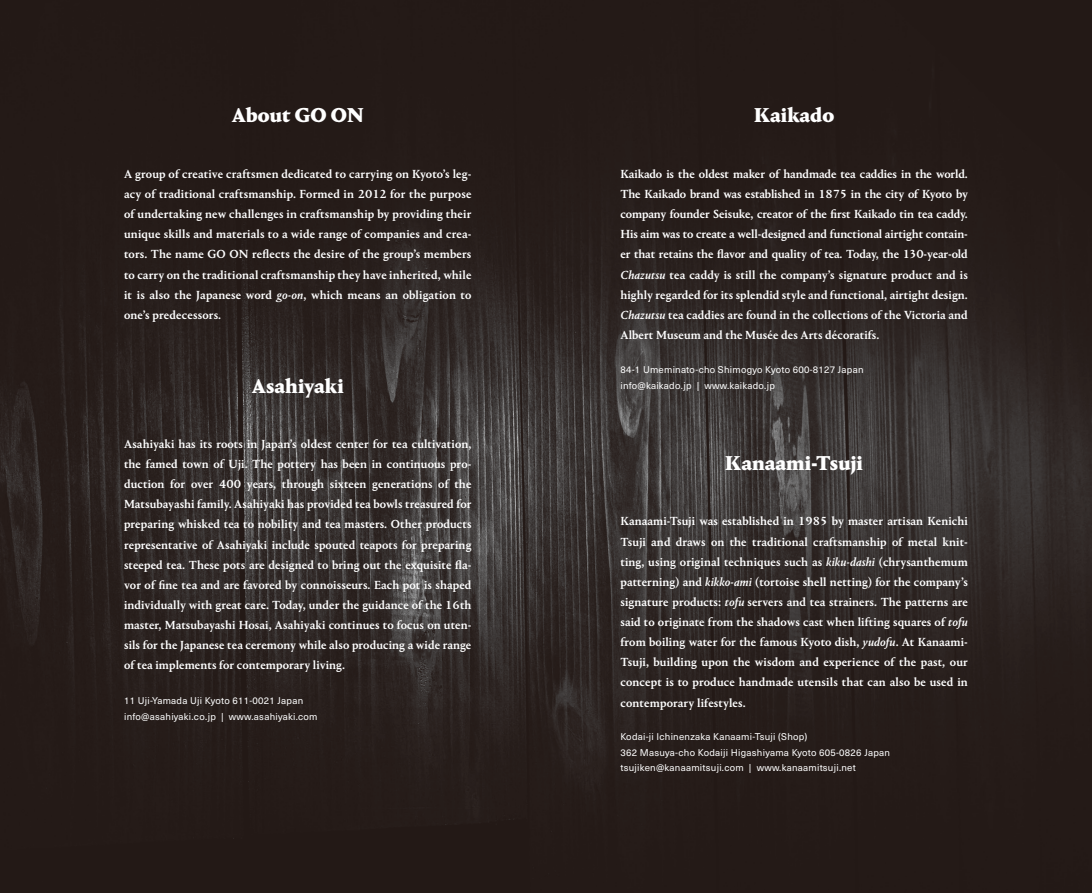
<style>
.page{position:relative;width:1092px;height:893px;background:#fff}
.page>*{position:absolute;margin:0;border:0;box-sizing:border-box;transform-origin:0 0}
.t1{font:800 21px "Portrait Text";letter-spacing:.005em;color:#fff}
.本文{font:500 12.25px/20.1px "Portrait Text";letter-spacing:.005em;color:#fff;text-align:justify}
.本文-2{font:9.62px "Neue Haas Unica Pro";letter-spacing:.025em;color:#fff}
.s1{font-style:italic}
</style>
<div class="page">
<img style="left:0;top:0;width:1091px;height:893px">
<p class="t1" style="left:232px;top:100px;width:133px">About GO ON</p>
<p class="t1" style="left:754px;top:100px;width:82px">Kaikado</p>
<p class="本文" style="left:124px;top:163px;width:349px">A group of creative craftsmen dedicated to carrying on Kyoto’s leg&shy;acy of traditional craftsmanship. Formed in 2012 for the purpose of undertaking new challenges in craftsmanship by providing their unique skills and materials to a wide range of companies and crea&shy;tors. The name GO ON reflects the desire of the group’s members to carry on the traditional craftsmanship they have inherited, while it is also the Japanese word <span class="s1">go-on</span>, which means an obligation to one’s predecessors.</p>
<p class="t1" style="left:252px;top:370px;width:93px">Asahiyaki</p>
<p class="本文" style="left:124px;top:433px;width:349px">Asahiyaki has its roots in Japan’s oldest center for tea cultivation, the famed town of Uji. The pottery has been in continuous pro&shy;duction for over 400 years, through sixteen generations of the Matsubayashi family. Asahiyaki has provided tea bowls treasured for preparing whisked tea to nobility and tea masters. Other products representative of Asahiyaki include spouted teapots for preparing steeped tea. These pots are designed to bring out the exquisite fla&shy;vor of fine tea and are favored by connoisseurs. Each pot is shaped individually with great care. Today, under the guidance of the 16th master, Matsubayashi Hosai, Asahiyaki continues to focus on uten&shy;sils for the Japanese tea ceremony while also producing a wide range of tea implements for contemporary living.</p>
<p class="本文-2" style="left:124px;top:695px;width:181px">11 Uji-Yamada Uji Kyoto 611-0021 Japan</p>
<p class="本文-2" style="left:124px;top:711px;width:195px">info@asahiyaki.co.jp | www.asahiyaki.com</p>
<p class="本文" style="left:620px;top:163px;width:349px">Kaikado is the oldest maker of handmade tea caddies in the world.<br>The Kaikado brand was established in 1875 in the city of Kyoto by company founder Seisuke, creator of the first Kaikado tin tea caddy.<br>His aim was to create a well-designed and functional airtight contain&shy;er that retains the flavor and quality of tea. Today, the 130-year-old <span class="s1">Chazutsu</span> tea caddy is still the company’s signature product and is highly regarded for its splendid style and functional, airtight design.<br><span class="s1">Chazutsu</span> tea caddies are found in the collections of the Victoria and Albert Museum and the Musée des Arts décoratifs.</p>
<p class="本文-2" style="left:620px;top:364px;width:245px">84-1 Umeminato-cho Shimogyo Kyoto 600-8127 Japan</p>
<p class="本文-2" style="left:620px;top:380px;width:156px">info@kaikado.jp | www.kaikado.jp</p>
<p class="t1" style="left:725px;top:447px;width:139px">Kanaami-Tsuji</p>
<p class="本文" style="left:620px;top:511px;width:349px">Kanaami-Tsuji was established in 1985 by master artisan Kenichi Tsuji and draws on the traditional craftsmanship of metal knit&shy;ting, using original techniques such as <span class="s1">kiku-dashi</span> (chrysanthemum patterning) and <span class="s1">kikko-ami</span> (tortoise shell netting) for the company’s signature products: <span class="s1">tofu</span> servers and tea strainers. The patterns are said to originate from the shadows cast when lifting squares of <span class="s1">tofu </span>from boiling water for the famous Kyoto dish, <span class="s1">yudofu</span>. At Kanaami-Tsuji, building upon the wisdom and experience of the past, our concept is to produce handmade utensils that can also be used in contemporary lifestyles.</p>
<p class="本文-2" style="left:620px;top:731px;width:188px">Kodai-ji Ichinenzaka Kanaami-Tsuji (Shop)</p>
<p class="本文-2" style="left:620px;top:746px;width:271px">362 Masuya-cho Kodaiji Higashiyama Kyoto 605-0826 Japan</p>
<p class="本文-2" style="left:620px;top:762px;width:237px">tsujiken@kanaamitsuji.com | www.kanaamitsuji.net</p>
</div>
